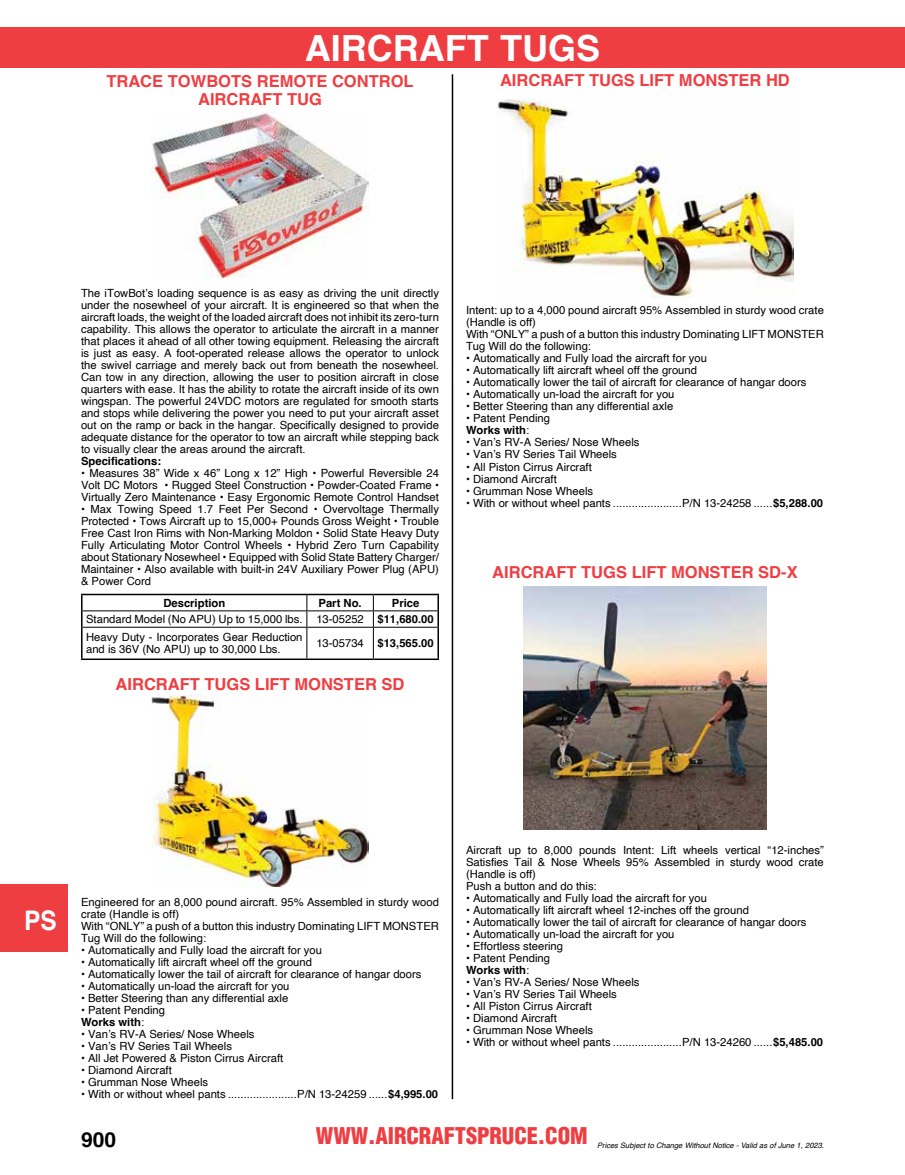
<style>
.page{position:relative;width:905px;height:1175px;background:#fff}
.page>*{position:absolute;margin:0;border:0;box-sizing:border-box;transform-origin:0 0}
.t1{font:700 36px "Helvetica";color:#fff}
.t2{font:700 27px "Helvetica";color:#fff;scale:.9 1}
.t3{font:900 condensed 22.5px "Helvetica";letter-spacing:-.005em;color:#ef3e42}
.t4{font:700 21px "Helvetica";color:#000}
.t5{font:700 16.5px/18px "Helvetica";color:#ef3e42;text-align:center}
.t6{font:11.25px/12px "Helvetica";color:#000}
.t7{font:700 11.25px "Helvetica";color:#000}
.t8{font:italic 7.5px "Helvetica";color:#000}
.s1{font-weight:700}
.s2{font-weight:400}
</style>
<div class="page">
<div style="left:0;top:27px;width:904px;height:41px;background:#ef3e42"></div>
<div style="left:0;top:884px;width:67px;height:68px;background:#ef3e42"></div>
<img style="left:152px;top:112px;width:216px;height:166px">
<img style="left:152px;top:696px;width:216px;height:190px">
<img style="left:496px;top:100px;width:297px;height:198px">
<hr style="left:81px;top:593px;width:226px;height:2px;background:#000">
<hr style="left:307px;top:593px;width:66px;height:2px;background:#000">
<hr style="left:373px;top:593px;width:66px;height:2px;background:#000">
<svg style="left:81px;top:595px;width:1px;height:32px"></svg>
<svg style="left:437px;top:595px;width:2px;height:32px"></svg>
<hr style="left:81px;top:627px;width:1px;height:31px;background:#000">
<hr style="left:437px;top:627px;width:2px;height:31px;background:#000">
<hr style="left:81px;top:658px;width:226px;height:2px;background:#000">
<hr style="left:307px;top:658px;width:66px;height:2px;background:#000">
<hr style="left:373px;top:658px;width:66px;height:2px;background:#000">
<hr style="left:82px;top:610px;width:225px;height:1px;background:#000">
<hr style="left:307px;top:610px;width:66px;height:1px;background:#000">
<svg style="left:306px;top:595px;width:1px;height:32px"></svg>
<hr style="left:373px;top:610px;width:64px;height:1px;background:#000">
<svg style="left:373px;top:595px;width:1px;height:32px"></svg>
<hr style="left:82px;top:627px;width:225px;height:1px;background:#000">
<hr style="left:307px;top:627px;width:66px;height:1px;background:#000">
<hr style="left:306px;top:627px;width:1px;height:31px;background:#000">
<hr style="left:373px;top:627px;width:64px;height:1px;background:#000">
<hr style="left:373px;top:627px;width:1px;height:31px;background:#000">
<hr style="left:451px;top:74px;width:2px;height:1025px;background:#000">
<img style="left:523px;top:586px;width:243px;height:243px">
<h1 class="t1" style="left:305px;top:26px;width:296px">AIRCRAFT TUGS</h1>
<h3 class="t5" style="left:106px;top:74px;width:309px">TRACE TOWBOTS REMOTE CONTROL<br>AIRCRAFT TUG</h3>
<h3 class="t5" style="left:500px;top:73px;width:291px">AIRCRAFT TUGS LIFT MONSTER HD</h3>
<p class="t6" style="left:81px;top:287px;width:359px;text-align:justify">The iTowBot’s loading sequence is as easy as driving the unit directly under the nosewheel of your aircraft. It is engineered so that when the aircraft loads, the weight of the loaded aircraft does not inhibit its zero-turn capability. This allows the operator to articulate the aircraft in a manner that places it ahead of all other towing equipment. Releasing the aircraft is just as easy. A foot-operated release allows the operator to unlock the swivel carriage and merely back out from beneath the nosewheel.<br>Can tow in any direction, allowing the user to position aircraft in close quarters with ease. It has the ability to rotate the aircraft inside of its own wingspan. The powerful 24VDC motors are regulated for smooth starts and stops while delivering the power you need to put your aircraft asset out on the ramp or back in the hangar. Specifically designed to provide adequate distance for the operator to tow an aircraft while stepping back to visually clear the areas around the aircraft.</p>
<p class="t7" style="left:81px;top:454px;width:82px">Specifications:</p>
<p class="t6" style="left:81px;top:467px;width:359px;text-align:justify">• Measures 38” Wide x 46” Long x 12” High • Powerful Reversible 24<br>Volt DC Motors • Rugged Steel Construction • Powder-Coated Frame • Virtually Zero Maintenance • Easy Ergonomic Remote Control Handset</p>
<p class="t6" style="left:81px;top:503px;width:359px;text-align:justify">• Max Towing Speed 1.7 Feet Per Second • Overvoltage Thermally Protected • Tows Aircraft up to 15,000+ Pounds Gross Weight • Trouble Free Cast Iron Rims with Non-Marking Moldon • Solid State Heavy Duty Fully Articulating Motor Control Wheels • Hybrid Zero Turn Capability about Stationary Nosewheel • Equipped with Solid State Battery Charger/ Maintainer • Also available with built-in 24V Auxiliary Power Plug (APU) &amp; Power Cord</p>
<p class="t7" style="left:163px;top:596px;width:63px">Description</p>
<p class="t7" style="left:318px;top:596px;width:45px">Part No.</p>
<p class="t6" style="left:86px;top:595px;width:349px;line-height:16.2px;text-indent:306px"><span class="s1">Price<br></span>Standard Model (No APU) Up to 15,000 lbs. 13-05252 <span class="s1">$11,680.00</span></p>
<p class="t6" style="left:86px;top:631px;width:218px">Heavy Duty - Incorporates Gear Reduction and is 36V (No APU) up to 30,000 Lbs.</p>
<p class="t7" style="left:316px;top:636px;width:119px"><span class="s2">13-05734</span> $13,565.00</p>
<h3 class="t5" style="left:116px;top:677px;width:290px">AIRCRAFT TUGS LIFT MONSTER SD</h3>
<p class="t6" style="left:466px;top:305px;width:359px">Intent: up to a 4,000 pound aircraft 95% Assembled in sturdy wood crate (Handle is off)<br>With “ONLY” a push of a button this industry Dominating LIFT MONSTER Tug Will do the following:</p>
<p class="t6" style="left:466px;top:353px;width:242px">• Automatically and Fully load the aircraft for you</p>
<p class="t6" style="left:466px;top:365px;width:232px">• Automatically lift aircraft wheel off the ground</p>
<p class="t6" style="left:466px;top:377px;width:342px">• Automatically lower the tail of aircraft for clearance of hangar doors</p>
<p class="t6" style="left:466px;top:389px;width:210px">• Automatically un-load the aircraft for you</p>
<p class="t6" style="left:466px;top:401px;width:209px">• Better Steering than any differential axle</p>
<p class="t6" style="left:466px;top:413px;width:85px">• Patent Pending<br><span class="s1">Works with</span>:</p>
<p class="t6" style="left:466px;top:437px;width:175px">• Van’s RV-A Series/ Nose Wheels</p>
<p class="t6" style="left:466px;top:449px;width:152px">• Van’s RV Series Tail Wheels</p>
<p class="t6" style="left:466px;top:461px;width:127px">• All Piston Cirrus Aircraft</p>
<p class="t6" style="left:466px;top:473px;width:92px">• Diamond Aircraft</p>
<p class="t6" style="left:466px;top:485px;width:129px">• Grumman Nose Wheels</p>
<p class="t6" style="left:466px;top:497px;width:358px">• With or without wheel pants ......................P/N 13-24258 ......<span class="s1">$5,288.00</span></p>
<h3 class="t5" style="left:492px;top:565px;width:307px">AIRCRAFT TUGS LIFT MONSTER SD-X</h3>
<h2 class="t2" style="left:24px;top:904px;width:38px">PS</h2>
<p class="t6" style="left:81px;top:896px;width:359px">Engineered for an 8,000 pound aircraft. 95% Assembled in sturdy wood crate (Handle is off)<br>With “ONLY” a push of a button this industry Dominating LIFT MONSTER Tug Will do the following:</p>
<p class="t6" style="left:81px;top:944px;width:242px">• Automatically and Fully load the aircraft for you</p>
<p class="t6" style="left:81px;top:956px;width:232px">• Automatically lift aircraft wheel off the ground</p>
<p class="t6" style="left:81px;top:968px;width:342px">• Automatically lower the tail of aircraft for clearance of hangar doors</p>
<p class="t6" style="left:81px;top:980px;width:210px">• Automatically un-load the aircraft for you</p>
<p class="t6" style="left:81px;top:992px;width:209px">• Better Steering than any differential axle</p>
<p class="t6" style="left:81px;top:1004px;width:85px">• Patent Pending<br><span class="s1">Works with</span>:</p>
<p class="t6" style="left:81px;top:1028px;width:175px">• Van’s RV-A Series/ Nose Wheels</p>
<p class="t6" style="left:81px;top:1040px;width:152px">• Van’s RV Series Tail Wheels</p>
<p class="t6" style="left:81px;top:1052px;width:204px">• All Jet Powered &amp; Piston Cirrus Aircraft</p>
<p class="t6" style="left:81px;top:1064px;width:92px">• Diamond Aircraft</p>
<p class="t6" style="left:81px;top:1076px;width:129px">• Grumman Nose Wheels</p>
<p class="t6" style="left:81px;top:1088px;width:358px">• With or without wheel pants ......................P/N 13-24259 ......<span class="s1">$4,995.00</span></p>
<p class="t6" style="left:466px;top:844px;width:359px">Aircraft up to 8,000 pounds Intent: Lift wheels vertical “12-inches” Satisfies Tail &amp; Nose Wheels 95% Assembled in sturdy wood crate (Handle is off)<br>Push a button and do this:</p>
<p class="t6" style="left:466px;top:892px;width:242px">• Automatically and Fully load the aircraft for you</p>
<p class="t6" style="left:466px;top:904px;width:284px">• Automatically lift aircraft wheel 12-inches off the ground</p>
<p class="t6" style="left:466px;top:916px;width:342px">• Automatically lower the tail of aircraft for clearance of hangar doors</p>
<p class="t6" style="left:466px;top:928px;width:210px">• Automatically un-load the aircraft for you</p>
<p class="t6" style="left:466px;top:940px;width:99px">• Effortless steering</p>
<p class="t6" style="left:466px;top:952px;width:85px">• Patent Pending<br><span class="s1">Works with</span>:</p>
<p class="t6" style="left:466px;top:976px;width:175px">• Van’s RV-A Series/ Nose Wheels</p>
<p class="t6" style="left:466px;top:988px;width:152px">• Van’s RV Series Tail Wheels</p>
<p class="t6" style="left:466px;top:1000px;width:127px">• All Piston Cirrus Aircraft</p>
<p class="t6" style="left:466px;top:1012px;width:92px">• Diamond Aircraft</p>
<p class="t6" style="left:466px;top:1024px;width:129px">• Grumman Nose Wheels</p>
<p class="t6" style="left:466px;top:1036px;width:358px">• With or without wheel pants ......................P/N 13-24260 ......<span class="s1">$5,485.00</span></p>
<h3 class="t4" style="left:81px;top:1126px;width:37px">900</h3>
<h3 class="t3" style="left:316px;top:1121px;width:273px">WWW.AIRCRAFTSPRUCE.COM</h3>
<p class="t8" style="left:597px;top:1139px;width:228px">Prices Subject to Change Without Notice - Valid as of June 1, 2023.</p>
</div>
